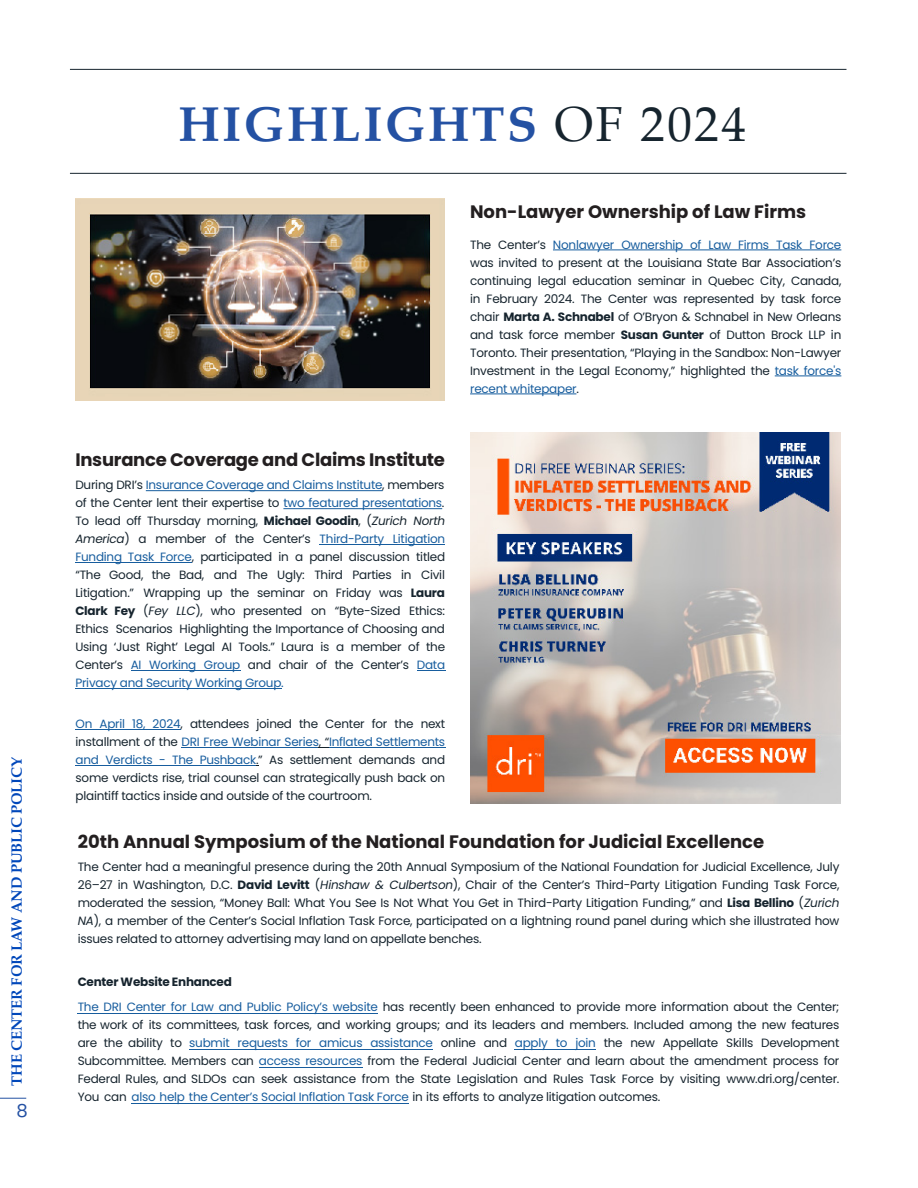
<style>
.page{position:relative;width:918px;height:1188px;background:#fff}
.page>*{position:absolute;margin:0;border:0;box-sizing:border-box;transform-origin:0 0}
.Chapter_Title_-_Align_Left{font:700 49.2px "Palatino";letter-spacing:.05em;color:#2451a3}
.t1{font:700 18px "Poppins";color:#231f20}
.t2{font:18px "Poppins";color:#2451a3}
.t3{font:700 15px "Palatino";letter-spacing:-.01em;color:#0047ba}
.Body_Text{font:12px/18px "Poppins";letter-spacing:-.02em;color:#16242e;text-align:justify}
.s1{font-weight:400;color:#16242e}
.s2{color:#175d9e}
.s3{font-weight:700}
.s4{font-style:italic}
</style>
<div class="page">
<svg style="left:0;top:1098px;width:26px;height:1px"></svg>
<hr style="left:70px;top:69px;width:776px;height:1px;background:#16242e">
<hr style="left:70px;top:173px;width:776px;height:1px;background:#16242e">
<img style="left:470px;top:432px;width:371px;height:371px">
<hr style="left:553px;top:250px;width:288px;height:1px;background:#175d9e">
<hr style="left:775px;top:376px;width:66px;height:1px;background:#175d9e">
<hr style="left:470px;top:394px;width:106px;height:1px;background:#175d9e">
<img style="left:75px;top:198px;width:370px;height:202px">
<hr style="left:146px;top:490px;width:237px;height:1px;background:#175d9e">
<hr style="left:283px;top:508px;width:159px;height:1px;background:#175d9e">
<hr style="left:320px;top:544px;width:125px;height:1px;background:#175d9e">
<hr style="left:75px;top:562px;width:117px;height:1px;background:#175d9e">
<hr style="left:131px;top:670px;width:109px;height:1px;background:#175d9e">
<svg style="left:417px;top:670px;width:28px;height:1px"></svg>
<hr style="left:75px;top:688px;width:207px;height:1px;background:#175d9e">
<hr style="left:76px;top:730px;width:105px;height:1px;background:#175d9e">
<hr style="left:182px;top:748px;width:137px;height:1px;background:#175d9e">
<hr style="left:329px;top:748px;width:116px;height:1px;background:#175d9e">
<hr style="left:76px;top:766px;width:180px;height:1px;background:#175d9e">
<hr style="left:78px;top:1013px;width:300px;height:1px;background:#175d9e">
<hr style="left:189px;top:1049px;width:244px;height:1px;background:#175d9e">
<hr style="left:515px;top:1049px;width:81px;height:1px;background:#175d9e">
<hr style="left:259px;top:1067px;width:103px;height:1px;background:#175d9e">
<hr style="left:131px;top:1103px;width:278px;height:1px;background:#175d9e">
<p class="t3" style="left:4px;top:1086px;width:330px;rotate:-90deg">THE CENTER FOR LAW AND PUBLIC POLICY</p>
<h2 class="t2" style="left:16px;top:1101px;width:13px">8</h2>
<p class="Chapter_Title_-_Align_Left" style="left:178px;top:82px;width:569px">HIGHLIGHTS <span class="s1">OF 2024</span></p>
<p class="t1" style="left:470px;top:201px;width:338px">Non-Lawyer Ownership of Law Firms</p>
<p class="Body_Text" style="left:470px;top:236px;width:373px">The Center’s <span class="s2">Nonlawyer Ownership of Law Firms Task Force </span>was invited to present at the Louisiana State Bar Association’s continuing legal education seminar in Quebec City, Canada, in February 2024. The Center was represented by task force chair <span class="s3">Marta A. Schnabel</span> of O’Bryon &amp; Schnabel in New Orleans and task force member <span class="s3">Susan Gunter</span> of Dutton Brock LLP in Toronto. Their presentation, “Playing in the Sandbox: Non-Lawyer Investment in the Legal Economy,” highlighted the <span class="s2">task force's recent whitepaper</span>.</p>
<p class="t1" style="left:75px;top:449px;width:371px">Insurance Coverage and Claims Institute</p>
<p class="Body_Text" style="left:75px;top:475px;width:371px">During DRI’s <span class="s2">Insurance Coverage and Claims Institute</span>, members of the Center lent their expertise to <span class="s2">two featured presentations</span>.<br>To lead off Thursday morning, <span class="s3">Michael Goodin</span>, (<span class="s4">Zurich North America</span>) a member of the Center’s <span class="s2">Third-Party Litigation Funding Task Force</span>, participated in a panel discussion titled “The Good, the Bad, and The Ugly: Third Parties in Civil Litigation.” Wrapping up the seminar on Friday was <span class="s3">Laura Clark Fey</span> (<span class="s4">Fey LLC</span>), who presented on “Byte-Sized Ethics:<br>Ethics Scenarios Highlighting the Importance of Choosing and Using ‘Just Right’ Legal AI Tools.” Laura is a member of the Center’s <span class="s2">AI Working Group</span> and chair of the Center’s <span class="s2">Data Privacy and Security Working Group.</span></p>
<p class="Body_Text" style="left:76px;top:715px;width:371px"><span class="s2">On April 18, 2024</span>, attendees joined the Center for the next installment of the <span class="s2">DRI Free Webinar Series</span>, “<span class="s2">Inflated Settlements and Verdicts - The Pushback</span>.” As settlement demands and some verdicts rise, trial counsel can strategically push back on plaintiff tactics inside and outside of the courtroom.</p>
<p class="t1" style="left:78px;top:831px;width:688px">20th Annual Symposium of the National Foundation for Judicial Excellence</p>
<p class="Body_Text" style="left:78px;top:858px;width:763px">The Center had a meaningful presence during the 20th Annual Symposium of the National Foundation for Judicial Excellence, July 26–27 in Washington, D.C. <span class="s3">David Levitt</span> (<span class="s4">Hinshaw &amp; Culbertson</span>), Chair of the Center’s Third-Party Litigation Funding Task Force, moderated the session, “Money Ball: What You See Is Not What You Get in Third-Party Litigation Funding,” and <span class="s3">Lisa Bellino</span> (<span class="s4">Zurich NA</span>), a member of the Center’s Social Inflation Task Force, participated on a lightning round panel during which she illustrated how issues related to attorney advertising may land on appellate benches.</p>
<p class="Body_Text" style="left:78px;top:969px;width:763px;line-height:25.2px"><span class="s3">Center Website Enhanced<br></span><span class="s2">The DRI Center for Law and Public Policy’s website</span> has recently been enhanced to provide more information about the Center;</p>
<p class="Body_Text" style="left:78px;top:1016px;width:763px">the work of its committees, task forces, and working groups; and its leaders and members. Included among the new features are the ability to <span class="s2">submit requests for amicus assistance</span> online and <span class="s2">apply to join</span> the new Appellate Skills Development Subcommittee. Members can <span class="s2">access resources</span> from the Federal Judicial Center and learn about the amendment process for Federal Rules, and SLDOs can seek assistance from the State Legislation and Rules Task Force by visiting www.dri.org/center.<br>You can <span class="s2">also help the Center’s Social Inflation Task Force</span> in its efforts to analyze litigation outcomes.</p>
</div>
